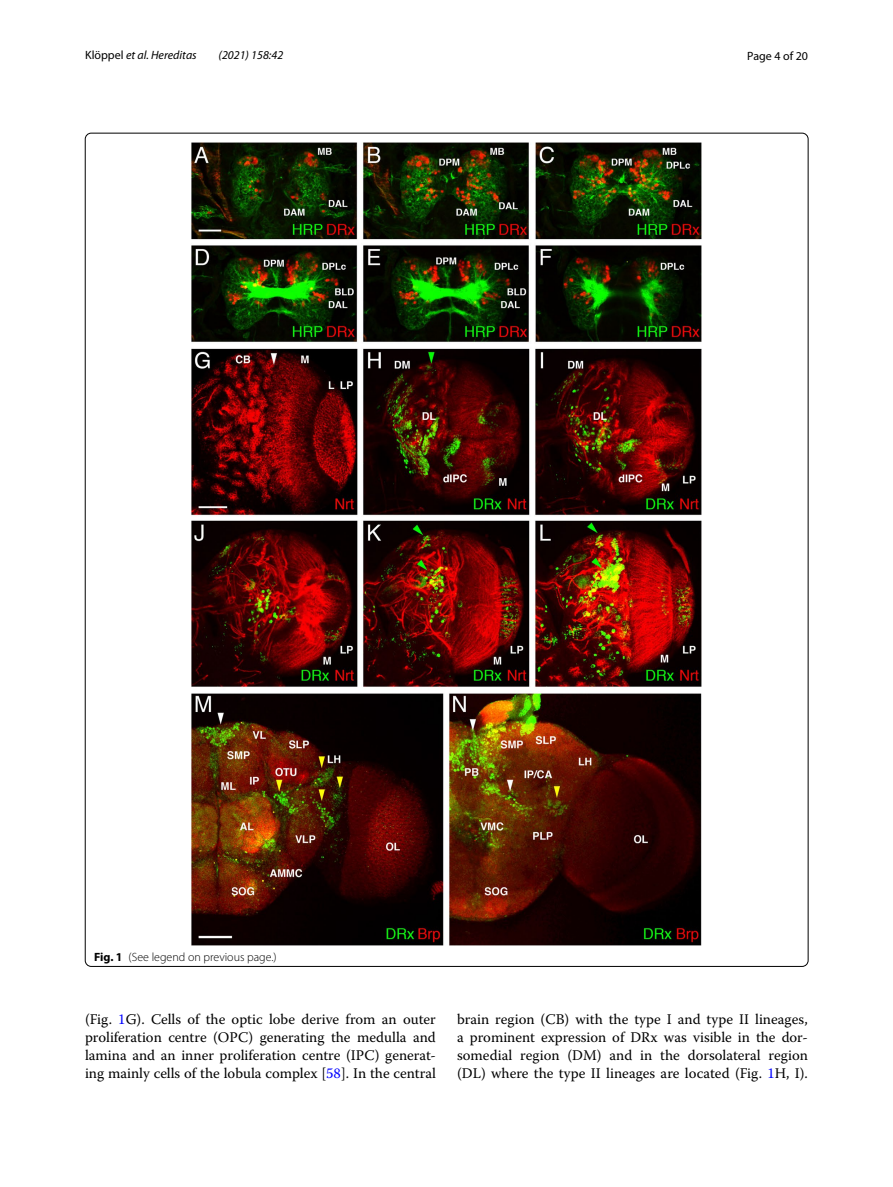
<style>
.page{position:relative;width:893px;height:1187px;background:#fff}
.page>*{position:absolute;margin:0;border:0;box-sizing:border-box;transform-origin:0 0}
.t1{font:14.7px/18px "Warnock Pro";color:#000;text-align:justify}
.t2{font:italic 12px "Myriad Pro";color:#000}
.t3{font:300 12px "Myriad Pro";color:#000}
.t4{font:12px "Myriad Pro";color:#000}
.s1{font-style:normal}
.s2{font-weight:700}
.s3{color:#00f}
</style>
<div class="page">
<img style="left:191px;top:142px;width:511px;height:803px">
<p class="t2" style="left:85px;top:48px;width:113px"><span class="s1">Klöppel</span> et al. Hereditas</p>
<p class="t2" style="left:219px;top:48px;width:66px">(2021) 158:42</p>
<p class="t4" style="left:747px;top:48px;width:62px">Page 4 of 20</p>
<p class="t3" style="left:94px;top:949px;width:184px"><span class="s2">Fig. 1</span> (See legend on previous page.)</p>
<p class="t1" style="left:85px;top:1010px;width:352px">(Fig. <span class="s3">1</span>G). Cells of the optic lobe derive from an outer proliferation centre (OPC) generating the medulla and lamina and an inner proliferation centre (IPC) generat&shy;ing mainly cells of the lobula complex [<span class="s3">58</span>]. In the central</p>
<p class="t1" style="left:457px;top:1010px;width:352px">brain region (CB) with the type I and type II lineages, a prominent expression of DRx was visible in the dor&shy;somedial region (DM) and in the dorsolateral region (DL) where the type II lineages are located (Fig. <span class="s3">1</span>H, I).</p>
</div>
